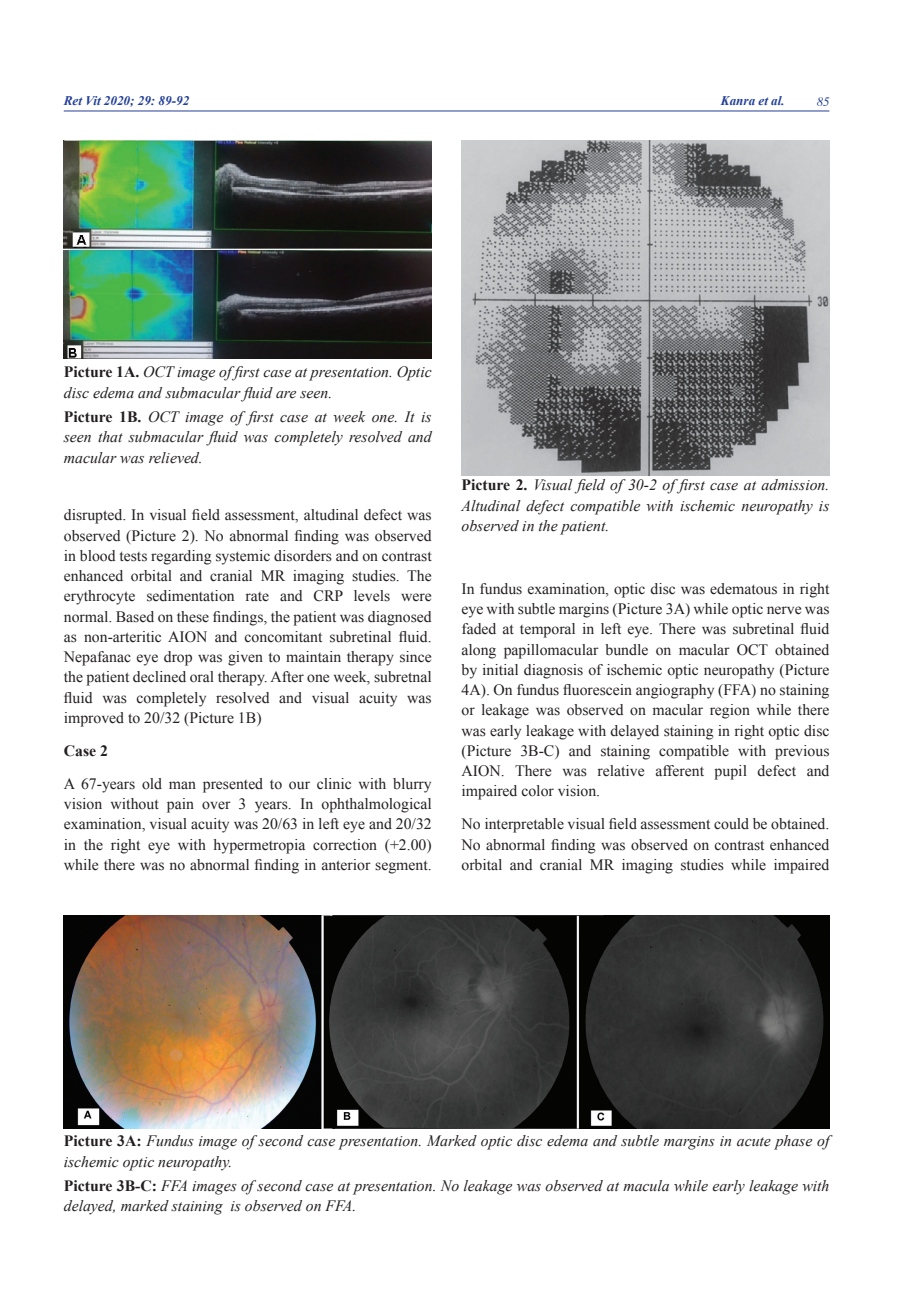
<style>
.page{position:relative;width:906px;height:1289px;background:#fff}
.page>*{position:absolute;margin:0;border:0;box-sizing:border-box;transform-origin:0 0}
.t1{font:15.75px/20.2px "Times New Roman";color:#231f20;text-align:justify}
.t2{font:italic 15.75px/20.2px "Times New Roman";color:#231f20}
.t3{font:700 15.75px "Times New Roman";color:#231f20}
.t4{font:italic 700 13.2px "Times New Roman";color:#223f99}
.t5{font:italic 12.75px "Times";color:#223f99}
.s1{font-weight:700;font-style:normal}
</style>
<div class="page">
<hr style="left:64px;top:111px;width:765px;height:1px;background:#223f99">
<img style="left:64px;top:140px;width:368px;height:219px">
<img style="left:461px;top:140px;width:368px;height:335px">
<img style="left:64px;top:915px;width:765px;height:213px">
<p class="t4" style="left:64px;top:94px;width:127px">Ret Vit 2020; 29: 89-92</p>
<p class="t4" style="left:721px;top:94px;width:65px">Kanra et al.</p>
<p class="t5" style="left:816px;top:97px;width:14px">85</p>
<p class="t2" style="left:64px;top:362px;width:369px"><span class="s1">Picture 1A.</span> OCT image of first case at presentation. Optic disc edema and submacular fluid are seen.</p>
<p class="t2" style="left:64px;top:406px;width:369px;text-align:justify"><span class="s1">Picture 1B.</span> OCT image of first case at week one. It is seen that submacular fluid was completely resolved and macular was relieved.</p>
<p class="t1" style="left:64px;top:505px;width:369px">disrupted. In visual field assessment, altudinal defect was observed (Picture 2). No abnormal finding was observed in blood tests regarding systemic disorders and on contrast enhanced orbital and cranial MR imaging studies. The erythrocyte sedimentation rate and CRP levels were normal. Based on these findings, the patient was diagnosed as non-arteritic AION and concomitant subretinal fluid.<br>Nepafanac eye drop was given to maintain therapy since the patient declined oral therapy. After one week, subretnal fluid was completely resolved and visual acuity was improved to 20/32 (Picture 1B)</p>
<p class="t3" style="left:64px;top:741px;width:46px">Case 2</p>
<p class="t1" style="left:64px;top:773px;width:369px">A 67-years old man presented to our clinic with blurry vision without pain over 3 years. In ophthalmological examination, visual acuity was 20/63 in left eye and 20/32 in the right eye with hypermetropia correction (+2.00) while there was no abnormal finding in anterior segment.</p>
<p class="t2" style="left:461px;top:475px;width:369px;text-align:justify"><span class="s1">Picture 2.</span> Visual field of 30-2 of first case at admission.<br>Altudinal defect compatible with ischemic neuropathy is observed in the patient.</p>
<p class="t1" style="left:461px;top:578px;width:369px">In fundus examination, optic disc was edematous in right eye with subtle margins (Picture 3A) while optic nerve was faded at temporal in left eye. There was subretinal fluid along papillomacular bundle on macular OCT obtained by initial diagnosis of ischemic optic neuropathy (Picture 4A). On fundus fluorescein angiography (FFA) no staining or leakage was observed on macular region while there was early leakage with delayed staining in right optic disc (Picture 3B-C) and staining compatible with previous AION. There was relative afferent pupil defect and impaired color vision.</p>
<p class="t1" style="left:461px;top:814px;width:369px">No interpretable visual field assessment could be obtained.<br>No abnormal finding was observed on contrast enhanced orbital and cranial MR imaging studies while impaired</p>
<p class="t2" style="left:64px;top:1130px;width:767px"><span class="s1">Picture 3A:</span> Fundus image of second case presentation. Marked optic disc edema and subtle margins in acute phase of ischemic optic neuropathy.</p>
<p class="t2" style="left:64px;top:1175px;width:767px"><span class="s1">Picture 3B-C:</span> FFA images of second case at presentation. No leakage was observed at macula while early leakage with delayed, marked staining is observed on FFA.</p>
</div>
